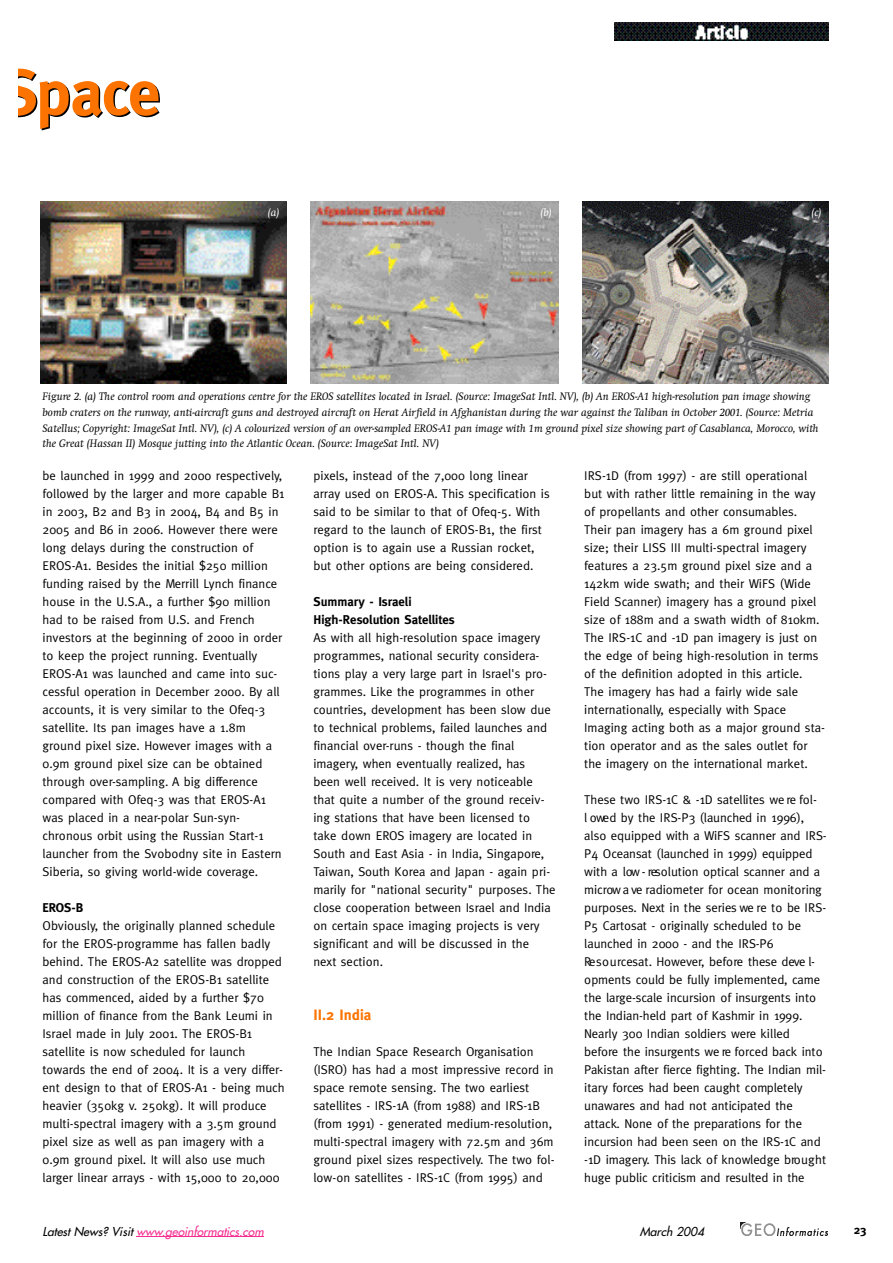
<style>
.page{position:relative;width:893px;height:1263px;background:#fff}
.page>*{position:absolute;margin:0;border:0;box-sizing:border-box;transform-origin:0 0}
.t1{font:700 64.5px "Meta";color:#fc7300}
.t2{font:700 15px "Meta";color:#fc7300}
.t3{font:12.75px/18px "Meta";color:#000}
.t4{font:700 12.75px/18px "Meta";color:#000}
.t5{font:italic 12px "Futura";color:#f52e90}
.t6{font:italic 12px "Futura";color:#000}
.t7{font:700 12px "Meta";color:#000}
.t8{font:italic 11.25px/15.8px "Swift";color:#000}
.t9{font:italic 11.25px "Swift";color:#fff}
.s1{color:#000}
</style>
<div class="page">
<svg style="left:136px;top:1236px;width:26px;height:1px"></svg>
<hr style="left:162px;top:1236px;width:45px;height:1px;background:#f52e90">
<hr style="left:207px;top:1236px;width:57px;height:1px;background:#f52e90">
<img style="left:614px;top:23px;width:214px;height:18px">
<img style="left:740px;top:1223px;width:87px;height:13px">
<img style="left:40px;top:201px;width:246px;height:183px">
<img style="left:310px;top:201px;width:248px;height:183px">
<img style="left:582px;top:201px;width:246px;height:183px">
<h1 class="t1" style="left:1px;top:64px;width:160px">Sp a ce</h1>
<p class="t9" style="left:268px;top:208px;width:13px">(a)</p>
<p class="t9" style="left:540px;top:208px;width:13px">(b)</p>
<p class="t9" style="left:811px;top:208px;width:11px">(c)</p>
<p class="t8" style="left:42px;top:390px;width:777px">Figure 2. (a) The control room and operations centre for the EROS satellites located in Israel. (Source: ImageSat Intl. NV), (b) An EROS-A1 high-resolution pan image showing bomb craters on the runway, anti-aircraft guns and destroyed aircraft on Herat Airfield in Afghanistan during the war against the Taliban in October 2001. (Source: Metria Satellus; Copyright: ImageSat Intl. NV), (c) A colourized version of an over-sampled EROS-A1 pan image with 1m ground pixel size showing part of Casablanca, Morocco, with the Great (Hassan II) Mosque jutting into the Atlantic Ocean. (Source: ImageSat Intl. NV)</p>
<p class="t3" style="left:42px;top:468px;width:243px">be launched in 1999 and 2000 respectively, followed by the larger and more capable B1 in 2003, B2 and B3 in 2004, B4 and B5 in 2005 and B6 in 2006. However there were long delays during the construction of EROS-A1. Besides the initial $250 million funding raised by the Merrill Lynch finance house in the U.S.A., a further $90 million had to be raised from U.S. and French investors at the beginning of 2000 in order to keep the project running. Eventually EROS-A1 was launched and came into suc&shy;cessful operation in December 2000. By all accounts, it is very similar to the Ofeq-3 satellite. Its pan images have a 1.8m ground pixel size. However images with a 0.9m ground pixel size can be obtained through over-sampling. A big difference compared with Ofeq-3 was that EROS-A1 was placed in a near-polar Sun-syn&shy;chronous orbit using the Russian Start-1 launcher from the Svobodny site in Eastern Siberia, so giving world-wide coverage.</p>
<p class="t4" style="left:42px;top:900px;width:42px">EROS-B</p>
<p class="t3" style="left:42px;top:918px;width:244px">Obviously, the originally planned schedule for the EROS-programme has fallen badly behind. The EROS-A2 satellite was dropped and construction of the EROS-B1 satellite has commenced, aided by a further $70 million of finance from the Bank Leumi in Israel made in July 2001. The EROS-B1 satellite is now scheduled for launch towards the end of 2004. It is a very differ&shy;ent design to that of EROS-A1 - being much heavier (350kg v. 250kg). It will produce multi-spectral imagery with a 3.5m ground pixel size as well as pan imagery with a 0.9m ground pixel. It will also use much larger linear arrays - with 15,000 to 20,000</p>
<p class="t3" style="left:313px;top:468px;width:238px">pixels, instead of the 7,000 long linear array used on EROS-A. This specification is said to be similar to that of Ofeq-5. With regard to the launch of EROS-B1, the first option is to again use a Russian rocket, but other options are being considered.</p>
<p class="t4" style="left:313px;top:594px;width:143px">Summary - Israeli<br>High-Resolution Satellites</p>
<p class="t3" style="left:313px;top:630px;width:244px">As with all high-resolution space imagery programmes, national security considera&shy;tions play a very large part in Israel's pro&shy;grammes. Like the programmes in other countries, development has been slow due to technical problems, failed launches and financial over-runs - though the final imagery, when eventually realized, has<br>been well received. It is very noticeable that quite a number of the ground receiv&shy;ing stations that have been licensed to take down EROS imagery are located in South and East Asia - in India, Singapore, Taiwan, South Korea and Japan - again pri&shy;marily for "national security" purposes. The close cooperation between Israel and India on certain space imaging projects is very significant and will be discussed in the<br>next section.</p>
<p class="t2" style="left:313px;top:1008px;width:59px">II.2 India</p>
<p class="t3" style="left:313px;top:1044px;width:243px">The Indian Space Research Organisation (ISRO) has had a most impressive record in space remote sensing. The two earliest satellites - IRS-1A (from 1988) and IRS-1B (from 1991) - generated medium-resolution, multi-spectral imagery with 72.5m and 36m ground pixel sizes respectively. The two fol&shy;low-on satellites - IRS-1C (from 1995) and</p>
<p class="t3" style="left:584px;top:468px;width:242px">IRS-1D (from 1997) - are still operational but with rather little remaining in the way of propellants and other consumables.<br>Their pan imagery has a 6m ground pixel size; their LISS III multi-spectral imagery features a 23.5m ground pixel size and a 142km wide swath; and their WiFS (Wide Field Scanner) imagery has a ground pixel size of 188m and a swath width of 810km.<br>The IRS-1C and -1D pan imagery is just on the edge of being high-resolution in terms of the definition adopted in this article.<br>The imagery has had a fairly wide sale internationally, especially with Space Imaging acting both as a major ground sta&shy;tion operator and as the sales outlet for the imagery on the international market.</p>
<p class="t3" style="left:584px;top:792px;width:244px">These two IRS-1C &amp; -1D satellites we re fol-<br>l owed by the IRS-P3 (launched in 1996), also equipped with a WiFS scanner and IRS-P4 Oceansat (launched in 1999) equipped with a low - resolution optical scanner and a m icrow a ve radiometer for ocean monitoring purposes. Next in the series we re to be IRS-P5 Cartosat - originally scheduled to be launched in 2000 - and the IRS-P6<br>Re s o u rcesat. Howe ve r, before these deve l&shy;opments could be fully implemented, came the large-scale incursion of insurgents into the Indian-held part of Kashmir in 1999.<br>Nearly 300 Indian soldiers we re killed<br>b e fo re the insurgents we re forced back into Pakistan after fierce fighting. The Indian mil&shy;itary forces had been caught completely<br>u n a w a res and had not anticipated the attack. None of the preparations for the incursion had been seen on the IRS-1C and -1D imagery. This lack of knowledge bro u g h t huge public criticism and resulted in the</p>
<p class="t5" style="left:42px;top:1225px;width:223px"><span class="s1">Latest News? Visit</span> www.geoinformatics.com</p>
<p class="t6" style="left:639px;top:1225px;width:66px">March 2004</p>
<p class="t7" style="left:853px;top:1224px;width:14px">23</p>
</div>
